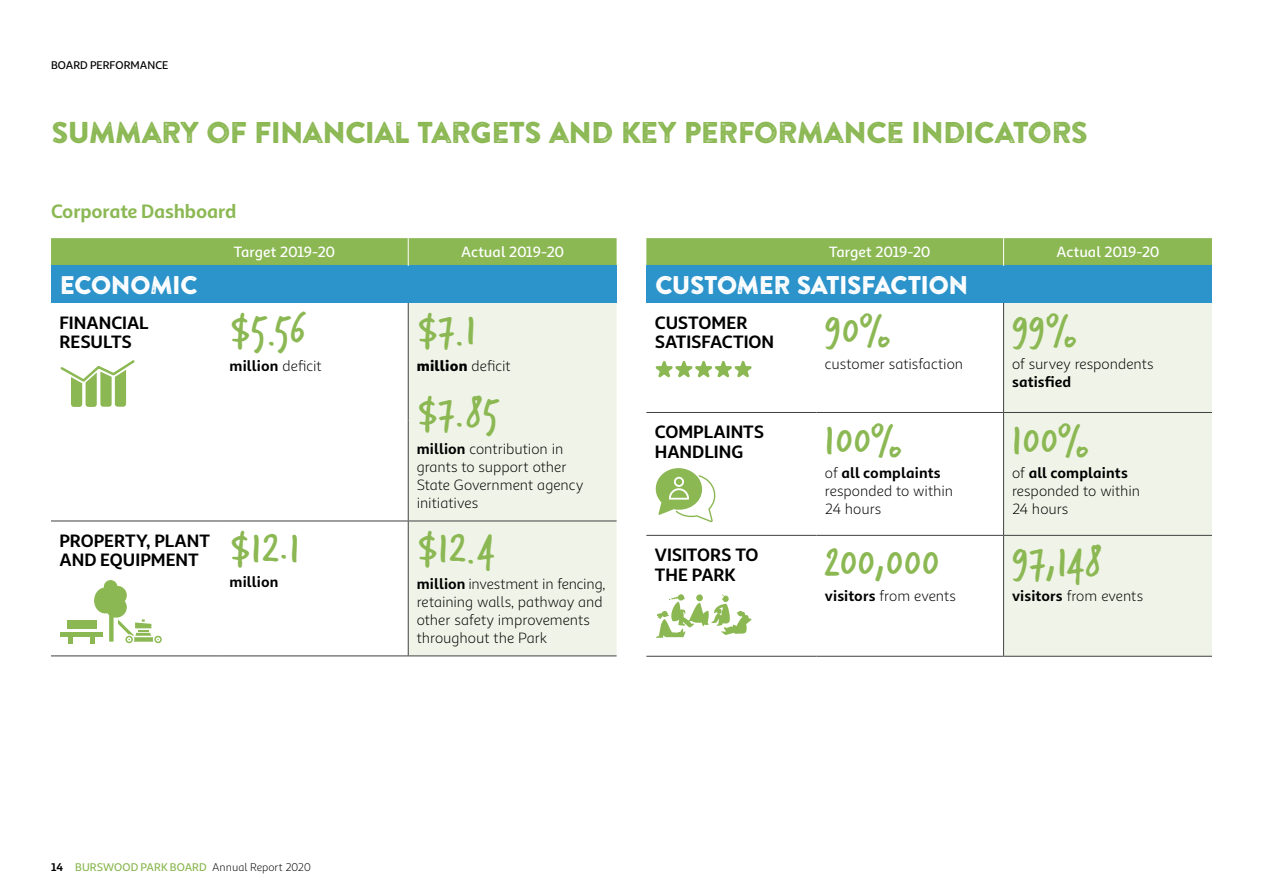
<style>
.page{position:relative;width:1263px;height:893px;background:#fff}
.page>*{position:absolute;margin:0;border:0;box-sizing:border-box;transform-origin:0 0}
.t1{font:45px "Verveine Corp";letter-spacing:.015em;color:#8bb853}
.t2{font:30px "Brandon Printed One";letter-spacing:-.055em;color:#8bb853}
.t3{font:25.5px "Brandon Printed One";letter-spacing:-.055em;color:#fff}
.t4{font:700 19.5px "Sana Sans Alt";letter-spacing:-.01em;color:#8bb853}
.t5{font:700 18px/19.5px "Sana Sans Alt";letter-spacing:-.005em;color:#000}
.t6{font:15px/18px "Sana Sans Alt";letter-spacing:-.005em;color:#000}
.t7{font:500 15px "Sana Sans Alt";letter-spacing:-.005em;color:#fff}
.t8{font:700 15px "Sana Sans Alt";letter-spacing:.005em;color:#000}
.t9{font:900 15px "Sana Sans Alt";letter-spacing:.005em;color:#000}
.t10{font:500 11.25px "Sana Sans Alt";letter-spacing:.005em;color:#8bb853}
.t11{font:500 11.25px "Sana Sans Alt";color:#000}
.s1{font-weight:400}
.s2{font-weight:700}
.s3{font-weight:700;color:#000}
.s4{font-weight:400;color:#000}
</style>
<div class="page">
<div style="left:51px;top:266px;width:566px;height:37px;background:#2c94cb"></div>
<div style="left:409px;top:303px;width:208px;height:352px;background:#f0f4e8"></div>
<hr style="left:408px;top:303px;width:1px;height:117px;background:#414042">
<hr style="left:408px;top:420px;width:1px;height:101px;background:#414042">
<hr style="left:51px;top:521px;width:170px;height:1px;background:#414042">
<hr style="left:221px;top:521px;width:187px;height:1px;background:#414042">
<hr style="left:408px;top:521px;width:209px;height:1px;background:#414042">
<hr style="left:408px;top:521px;width:1px;height:134px;background:#414042">
<svg style="left:51px;top:238px;width:566px;height:28px;background:#88b758"></svg>
<hr style="left:51px;top:655px;width:170px;height:1px;background:#414042">
<hr style="left:221px;top:655px;width:187px;height:1px;background:#414042">
<hr style="left:408px;top:655px;width:209px;height:1px;background:#414042">
<div style="left:646px;top:266px;width:566px;height:37px;background:#2c94cb"></div>
<div style="left:1004px;top:303px;width:208px;height:353px;background:#f0f4e8"></div>
<hr style="left:1003px;top:303px;width:1px;height:109px;background:#414042">
<hr style="left:646px;top:412px;width:170px;height:1px;background:#414042">
<hr style="left:816px;top:412px;width:187px;height:1px;background:#414042">
<hr style="left:1003px;top:412px;width:209px;height:1px;background:#414042">
<hr style="left:1003px;top:413px;width:1px;height:122px;background:#414042">
<hr style="left:646px;top:535px;width:170px;height:1px;background:#414042">
<hr style="left:816px;top:535px;width:187px;height:1px;background:#414042">
<hr style="left:1003px;top:535px;width:209px;height:1px;background:#414042">
<hr style="left:1003px;top:536px;width:1px;height:120px;background:#414042">
<svg style="left:646px;top:238px;width:566px;height:28px;background:#88b758"></svg>
<hr style="left:646px;top:656px;width:170px;height:1px;background:#414042">
<hr style="left:816px;top:656px;width:187px;height:1px;background:#414042">
<hr style="left:1003px;top:656px;width:209px;height:1px;background:#414042">
<hr style="left:61px;top:632px;width:42px;height:4px;background:#8bb853">
<div style="left:67px;top:620px;width:30px;height:8px;background:#8bb853"></div>
<svg style="left:68px;top:636px;width:4px;height:7px"></svg>
<svg style="left:91px;top:580px;width:71px;height:63px"></svg>
<svg style="left:655px;top:361px;width:97px;height:17px"></svg>
<svg style="left:655px;top:468px;width:61px;height:55px"></svg>
<svg style="left:60px;top:360px;width:75px;height:47px"></svg>
<svg style="left:655px;top:594px;width:96px;height:44px"></svg>
<p class="t11" style="left:51px;top:58px;width:119px">BOARD PERFORMANCE</p>
<h2 class="t2" style="left:51px;top:113px;width:1039px">SUMMARY OF FINANCIAL TARGETS AND KEY PERFORMANCE INDICATORS</h2>
<h3 class="t4" style="left:51px;top:199px;width:187px">Corporate Dashboard</h3>
<p class="t7" style="left:234px;top:243px;width:103px">Target 2019-20</p>
<p class="t7" style="left:461px;top:243px;width:104px">Actual 2019-20</p>
<h3 class="t3" style="left:60px;top:269px;width:140px">ECONOMIC</h3>
<p class="t5" style="left:60px;top:312px;width:91px">FINANCIAL<br>RESULTS</p>
<h1 class="t1" style="left:230px;top:298px;width:78px">$5.56</h1>
<p class="t8" style="left:230px;top:356px;width:94px">million <span class="s1">deficit</span></p>
<h1 class="t1" style="left:417px;top:298px;width:62px">$7.1</h1>
<p class="t9" style="left:417px;top:356px;width:96px">million <span class="s1">deficit</span></p>
<h1 class="t1" style="left:417px;top:381px;width:84px">$7.85</h1>
<p class="t6" style="left:417px;top:440px;width:168px"><span class="s2">million</span> contribution in grants to support other<br>State Government agency initiatives</p>
<p class="t5" style="left:60px;top:530px;width:152px">PROPERTY, PLANT<br>AND EQUIPMENT</p>
<h1 class="t1" style="left:230px;top:516px;width:72px">$12.1</h1>
<p class="t8" style="left:230px;top:572px;width:50px">million</p>
<h1 class="t1" style="left:417px;top:516px;width:80px">$12.4</h1>
<p class="t6" style="left:417px;top:575px;width:190px"><span class="s2">million</span> investment in fencing, retaining walls, pathway and other safety improvements throughout the Park</p>
<p class="t7" style="left:829px;top:243px;width:103px">Target 2019-20</p>
<p class="t7" style="left:1056px;top:243px;width:104px">Actual 2019-20</p>
<h3 class="t3" style="left:655px;top:269px;width:315px">CUSTOMER SATISFACTION</h3>
<p class="t5" style="left:655px;top:312px;width:121px">CUSTOMER<br>SATISFACTION</p>
<h1 class="t1" style="left:825px;top:298px;width:68px">90%</h1>
<p class="t6" style="left:825px;top:355px;width:140px">customer satisfaction</p>
<h1 class="t1" style="left:1012px;top:298px;width:67px">99%</h1>
<p class="t6" style="left:1012px;top:355px;width:143px">of survey respondents</p>
<p class="t8" style="left:1012px;top:372px;width:61px">satisfied</p>
<p class="t5" style="left:655px;top:422px;width:111px">COMPLAINTS<br>HANDLING</p>
<h1 class="t1" style="left:825px;top:408px;width:79px">100%</h1>
<p class="t6" style="left:825px;top:464px;width:130px">of <span class="s2">all complaints </span>responded to within<br>24 hours</p>
<p class="t5" style="left:655px;top:545px;width:105px">VISITORS TO<br>THE PARK</p>
<h1 class="t1" style="left:825px;top:531px;width:116px">200,000</h1>
<p class="t6" style="left:825px;top:587px;width:133px"><span class="s2">visitors</span> from events</p>
<h1 class="t1" style="left:1012px;top:408px;width:79px">100%</h1>
<p class="t6" style="left:1012px;top:464px;width:130px">of <span class="s2">all complaints </span>responded to within<br>24 hours</p>
<h1 class="t1" style="left:1012px;top:531px;width:92px">97,148</h1>
<p class="t6" style="left:1012px;top:587px;width:133px"><span class="s2">visitors</span> from events</p>
<p class="t10" style="left:51px;top:860px;width:261px"><span class="s3">14</span> BURSWOOD PARK BOARD <span class="s4">Annual Report 2020</span></p>
</div>
